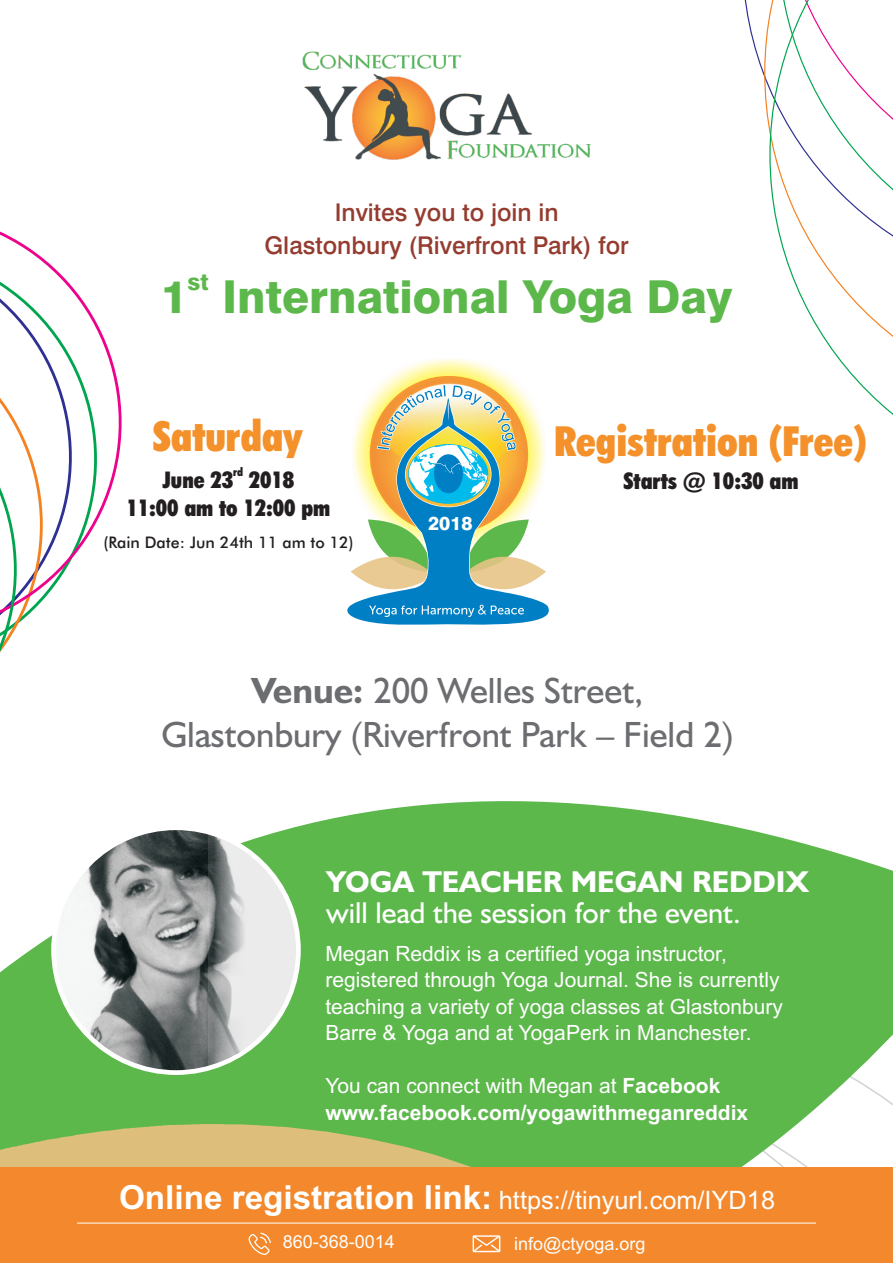
<style>
.page{position:relative;width:893px;height:1263px;background:#fff}
.page>*{position:absolute;margin:0;border:0;box-sizing:border-box;transform-origin:0 0}
.t1{font:800 45.45px "Swiss 721 BT";color:#5db84c}
.t2{font:900 condensed 41.55px "Futura BT";color:#f4912b}
.t3{font:36.6px/43.7px "Humanist 521 BT";color:#6c6d70;text-align:center}
.t4{font:30.3px "Humanist 521 BT";color:#fff}
.t5{font:700 30.3px "Humanist 521 BT";color:#fff}
.t6{font:25.35px "Arial";color:#fff}
.t7{font:500 24.45px/33.8px "Swiss 721 BT";color:#953c30;text-align:center}
.t8{font:900 condensed 23.1px/27.8px "Futura BT";color:#231f20;text-align:center}
.t9{font:800 22.65px "Swiss 721 BT";color:#5db84c}
.t10{font:21px/26.5px "Arial";color:#fff}
.t11{font:700 21px/26.5px "Arial";color:#fff}
.t12{font:800 18.75px "Swiss 721 BT";color:#fff}
.t13{font:18px "Arial";color:#fff}
.t14{font:500 16.05px "Futura BT";color:#231f20}
.t15{font:900 condensed 11.55px "Futura BT";color:#231f20}
.s1{font-weight:700}
.s2{font-weight:400}
.s3{font-weight:700;font-size:33.3px}
</style>
<div class="page">
<svg style="left:0;top:231px;width:122px;height:284px"></svg>
<svg style="left:0;top:275px;width:100px;height:377px"></svg>
<svg style="left:744px;top:0;width:25px;height:129px"></svg>
<svg style="left:769px;top:0;width:124px;height:415px"></svg>
<svg style="left:0;top:801px;width:893px;height:323px;background:#73c164"></svg>
<svg style="left:0;top:1124px;width:808px;height:43px;background:#9abd67"></svg>
<img style="left:303px;top:51px;width:287px;height:109px">
<div style="left:352px;top:359px;width:193px;height:192px;background:#fff101;opacity:.69"></div>
<svg style="left:377px;top:384px;width:139px;height:13px"></svg>
<svg style="left:347px;top:398px;width:202px;height:227px"></svg>
<svg style="left:369px;top:605px;width:155px;height:12px;background:#369ad0"></svg>
<img style="left:56px;top:830px;width:152px;height:240px">
<svg style="left:208px;top:830px;width:88px;height:240px;background:#b3c7b2"></svg>
<div style="left:0;top:1167px;width:893px;height:96px;background:#f3892c"></div>
<svg style="left:473px;top:1235px;width:27px;height:17px"></svg>
<svg style="left:248px;top:1232px;width:23px;height:23px"></svg>
<hr style="left:77px;top:1223px;width:739px;height:1px;background:#fff">
<p class="t7" style="left:264px;top:197px;width:366px">Invites you to join in<br>Glastonbury (Riverfront Park) for</p>
<p class="t9" style="left:187px;top:273px;width:23px">st</p>
<h1 class="t1" style="left:160px;top:278px;width:573px">1 International Yoga Day</h1>
<h2 class="t2" style="left:153px;top:419px;width:151px">Saturday</h2>
<p class="t15" style="left:233px;top:468px;width:11px">rd</p>
<p class="t8" style="left:126px;top:468px;width:205px">June 23 2018<br>11:00 am to 12:00 pm</p>
<p class="t14" style="left:104px;top:535px;width:252px">(Rain Date: Jun 24th 11 am to 12)</p>
<p class="t12" style="left:428px;top:515px;width:46px">2018</p>
<h2 class="t2" style="left:554px;top:425px;width:314px">Registration (Free)</h2>
<p class="t8" style="left:623px;top:469px;width:177px">Starts @ 10:30 am</p>
<h3 class="t3" style="left:161px;top:672px;width:574px"><span class="s1">Venue:</span> 200 Welles Street,<br>Glastonbury (Riverfront Park – Field 2)</h3>
<h3 class="t5" style="left:326px;top:869px;width:485px">YOGA TEACHER MEGAN REDDIX</h3>
<h3 class="t4" style="left:326px;top:900px;width:416px">will lead the session for the event.</h3>
<p class="t10" style="left:325px;top:942px;width:459px">Megan Reddix is a certified yoga instructor, registered through Yoga Journal. She is currently teaching a variety of yoga classes at Glastonbury Barre &amp; Yoga and at YogaPerk in Manchester.</p>
<p class="t11" style="left:325px;top:1074px;width:424px"><span class="s2">You can connect with Megan at</span> Facebook www.facebook.com/yogawithmeganreddix</p>
<p class="t6" style="left:119px;top:1191px;width:658px"><span class="s3">Online registration link:</span> https://tinyurl.com/IYD18</p>
<p class="t13" style="left:283px;top:1235px;width:114px">860-368-0014</p>
<p class="t13" style="left:514px;top:1237px;width:133px">info@ctyoga.org</p>
</div>
